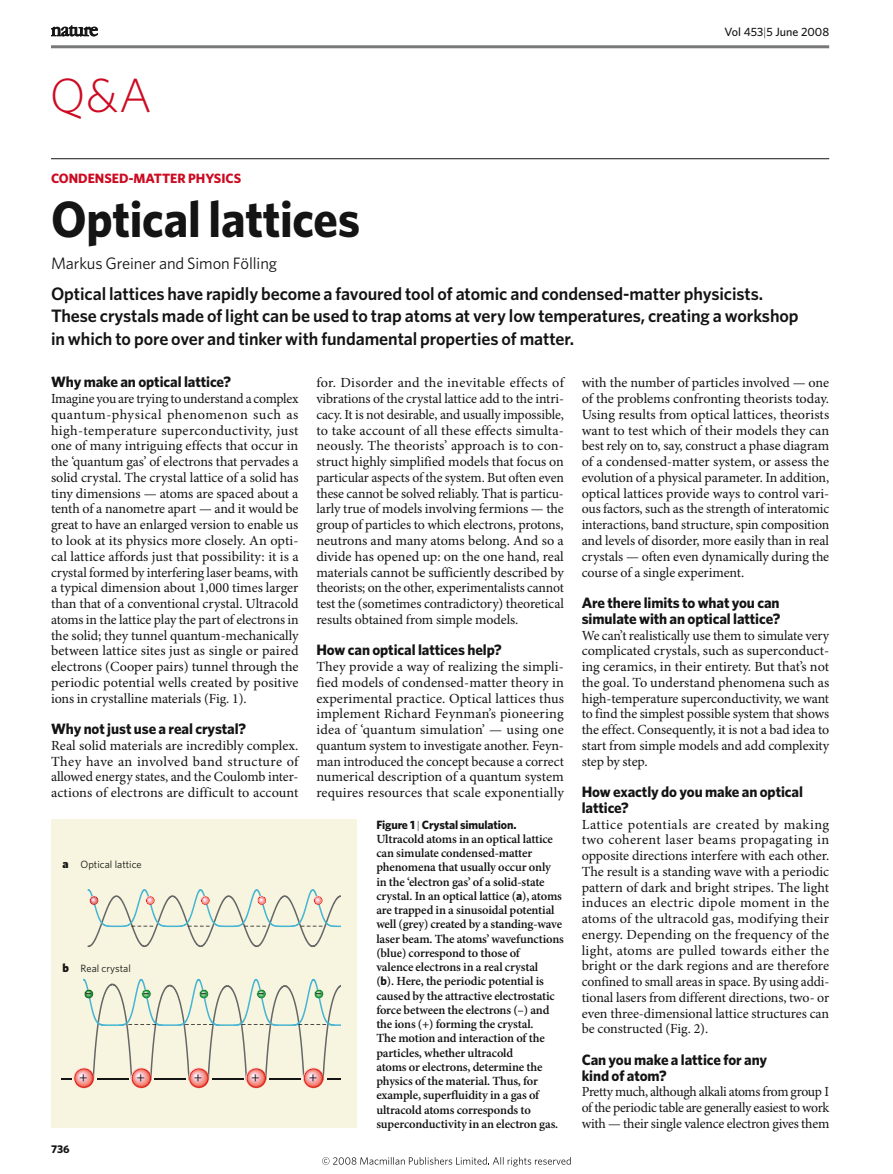
<style>
.page{position:relative;width:893px;height:1174px;background:#fff}
.page>*{position:absolute;margin:0;border:0;box-sizing:border-box;transform-origin:0 0}
.t1{font:700 51px "Whitney";letter-spacing:-.005em;color:#141414;scale:.95 1}
.t2{font:300 48px "Whitney";color:#cc0a21}
.t3{font:600 18px/22.5px "Whitney";letter-spacing:-.005em;color:#141414}
.t4{font:16.5px "Whitney";letter-spacing:-.005em;color:#141414}
.t5{font:15.15px "Whitney";color:#141414}
.t6{font:700 15px/15.8px "Whitney";letter-spacing:-.005em;color:#141414}
.t7{font:13.95px/15.8px "Minion Pro";letter-spacing:-.005em;color:#141414;text-align:justify}
.t8{font:700 13.5px "Whitney";color:#cc0a21}
.t9{font:600 12.45px/14.2px "Minion Pro";letter-spacing:-.01em;color:#141414}
.t10{font:700 12px "Whitney";letter-spacing:-.01em;color:#141414}
.t11{font:500 12px "Whitney";color:#141414}
.t12{font:700 11.25px "Whitney";color:#141414}
.t13{font:10.5px "Whitney";color:#141414}
.s1{font-weight:300}
.s2{font-weight:900;font-size:12px}
.s3{font-weight:300;font-size:11.25px}
.s4{font-family:"Whitney";font-weight:700;font-size:12px}
</style>
<div class="page">
<div style="left:51px;top:819px;width:306px;height:309px;background:#f7f5df"></div>
<svg style="left:74px;top:1067px;width:20px;height:21px"></svg>
<svg style="left:131px;top:1067px;width:21px;height:21px"></svg>
<svg style="left:188px;top:1067px;width:21px;height:21px"></svg>
<svg style="left:246px;top:1067px;width:20px;height:21px"></svg>
<svg style="left:303px;top:1067px;width:21px;height:21px"></svg>
<svg style="left:83px;top:979px;width:258px;height:101px"></svg>
<svg style="left:87px;top:889px;width:254px;height:58px"></svg>
<hr style="left:51px;top:45px;width:778px;height:3px;background:#767978">
<svg style="left:51px;top:26px;width:47px;height:10px"></svg>
<hr style="left:51px;top:158px;width:778px;height:1px;background:#141414">
<svg style="left:322px;top:1157px;width:249px;height:9px"></svg>
<h2 class="t2" style="left:50px;top:78px;width:104px">Q&amp;A</h2>
<p class="t11" style="left:725px;top:27px;width:106px">Vol 453<span class="s1">|</span>5 June 2008</p>
<p class="t8" style="left:51px;top:173px;width:192px">CONDENSED-MATTER PHYSICS</p>
<h1 class="t1" style="left:51px;top:200px;width:327px">Optical lattices</h1>
<p class="t4" style="left:51px;top:257px;width:228px">Markus Greiner and Simon Fölling</p>
<p class="t3" style="left:51px;top:284px;width:749px">Optical lattices have rapidly become a favoured tool of atomic and condensed-matter physicists.<br>These crystals made of light can be used to trap atoms at very low temperatures, creating a workshop in which to pore over and tinker with fundamental properties of matter.</p>
<p class="t6" style="left:51px;top:375px;width:182px">Why make an optical lattice?</p>
<p class="t7" style="left:51px;top:392px;width:249px">Imagine you are trying to understand a complex quantum-physical phenomenon such as high-temperature superconductivity, just one of many intriguing effects that occur in the ‘quantum gas’ of electrons that pervades a solid crystal. The crystal lattice of a solid has tiny dimensions — atoms are spaced about a tenth of a nanometre apart — and it would be great to have an enlarged version to enable us to look at its physics more closely. An opti&shy;cal lattice affords just that possibility: it is a crystal formed by interfering laser beams, with a typical dimension about 1,000 times larger than that of a conventional crystal. Ultracold atoms in the lattice play the part of electrons in the solid; they tunnel quantum-mechanically between lattice sites just as single or paired electrons (Cooper pairs) tunnel through the periodic potential wells created by positive ions in crystalline materials (Fig. 1).</p>
<p class="t6" style="left:51px;top:722px;width:197px">Why not just use a real crystal?</p>
<p class="t7" style="left:51px;top:738px;width:249px">Real solid materials are incredibly complex.<br>They have an involved band structure of allowed energy states, and the Coulomb inter&shy;actions of electrons are difficult to account</p>
<p class="t7" style="left:316px;top:376px;width:249px">for. Disorder and the inevitable effects of vibrations of the crystal lattice add to the intri&shy;cacy. It is not desirable, and usually impos sible, to take account of all these effects simulta&shy;neously. The theorists’ approach is to con&shy;struct highly simplified models that focus on particular aspects of the system. But often even these cannot be solved reliably. That is particu&shy;larly true of models involving fermions — the group of particles to which electrons, protons, neutrons and many atoms belong. And so a divide has opened up: on the one hand, real materials cannot be sufficiently described by theorists; on the other, experimentalists cannot test the (sometimes contradictory) theoretical results obtained from simple models.</p>
<p class="t6" style="left:316px;top:643px;width:187px">How can optical lattices help?</p>
<p class="t7" style="left:316px;top:660px;width:249px">They provide a way of realizing the simpli&shy;fied models of condensed-matter theory in experimental practice. Optical lattices thus implement Richard Feynman’s pioneering idea of ‘quantum simulation’ — using one quantum system to investigate another. Feyn&shy;man introduced the concept because a correct numerical description of a quantum system requires resources that scale exponentially</p>
<p class="t13" style="left:63px;top:860px;width:81px"><span class="s2">a</span> Optical lattice</p>
<p class="t13" style="left:63px;top:964px;width:70px"><span class="s2">b</span> Real crystal</p>
<p class="t5" style="left:85px;top:987px;width:8px">–</p>
<p class="t5" style="left:143px;top:987px;width:8px">–</p>
<p class="t5" style="left:200px;top:987px;width:8px">–</p>
<p class="t5" style="left:258px;top:987px;width:8px">–</p>
<p class="t5" style="left:315px;top:987px;width:8px">–</p>
<p class="t5" style="left:79px;top:1072px;width:10px">+</p>
<p class="t5" style="left:309px;top:1072px;width:10px">+</p>
<p class="t5" style="left:137px;top:1072px;width:10px">+</p>
<p class="t5" style="left:194px;top:1072px;width:10px">+</p>
<p class="t5" style="left:251px;top:1072px;width:10px">+</p>
<p class="t12" style="left:51px;top:1144px;width:20px">736</p>
<p class="t10" style="left:376px;top:820px;width:142px">Figure 1 <span class="s3">|</span> Crystal simulation.</p>
<p class="t9" style="left:376px;top:832px;width:189px">Ultracold atoms in an optical lattice can simulate condensed-matter phenomena that usually occur only in the ‘electron gas’ of a solid-state crystal. In an optical lattice (<span class="s4">a</span>), atoms are trapped in a sinusoidal potential well (grey) created by a standing-wave laser beam. The atoms’ wavefunctions (blue) correspond to those of<br>valence electrons in a real crystal<br>(<span class="s4">b</span>). Here, the periodic potential is caused by the attractive electrostatic force between the electrons (–) and the ions (+) forming the crystal.<br>The motion and interaction of the particles, whether ultracold<br>atoms or electrons, determine the physics of the material. Thus, for example, superfluidity in a gas of ultracold atoms corresponds to superconductivity in an electron gas.</p>
<p class="t7" style="left:582px;top:376px;width:249px">with the number of particles involved — one of the problems confronting theorists today.<br>Using results from optical lattices, theorists want to test which of their models they can best rely on to, say, construct a phase diagram of a condensed-matter system, or assess the evolution of a physical parameter. In addition, optical lattices provide ways to control vari&shy;ous factors, such as the strength of interatomic interactions, band structure, spin composition and levels of disorder, more easily than in real crystals — often even dynamically during the course of a single experiment.</p>
<p class="t6" style="left:582px;top:596px;width:200px">Are there limits to what you can simulate with an optical lattice?</p>
<p class="t7" style="left:582px;top:628px;width:249px">We can’t realistically use them to simulate very complicated crystals, such as superconduct&shy;ing ceramics, in their entirety. But that’s not the goal. To understand phenomena such as high-temperature superconductivity, we want to find the simplest possible system that shows the effect. Consequently, it is not a bad idea to start from simple models and add complexity step by step.</p>
<p class="t6" style="left:582px;top:785px;width:223px">How exactly do you make an optical lattice?</p>
<p class="t7" style="left:582px;top:817px;width:249px">Lattice potentials are created by making two coherent laser beams propagating in opposite directions interfere with each other.<br>The result is a standing wave with a periodic pattern of dark and bright stripes. The light induces an electric dipole moment in the atoms of the ultracold gas, modifying their energy. Depending on the frequency of the light, atoms are pulled towards either the bright or the dark regions and are therefore confined to small areas in space. By using addi&shy;tional lasers from different directions, two- or even three-dimensional lattice structures can be constructed (Fig. 2).</p>
<p class="t6" style="left:582px;top:1053px;width:187px">Can you make a lattice for any kind of atom?</p>
<p class="t7" style="left:582px;top:1085px;width:249px">Pretty much, although alkali atoms from group I of the periodic table are generally easiest to work with — their single valence electron gives them</p>
</div>
